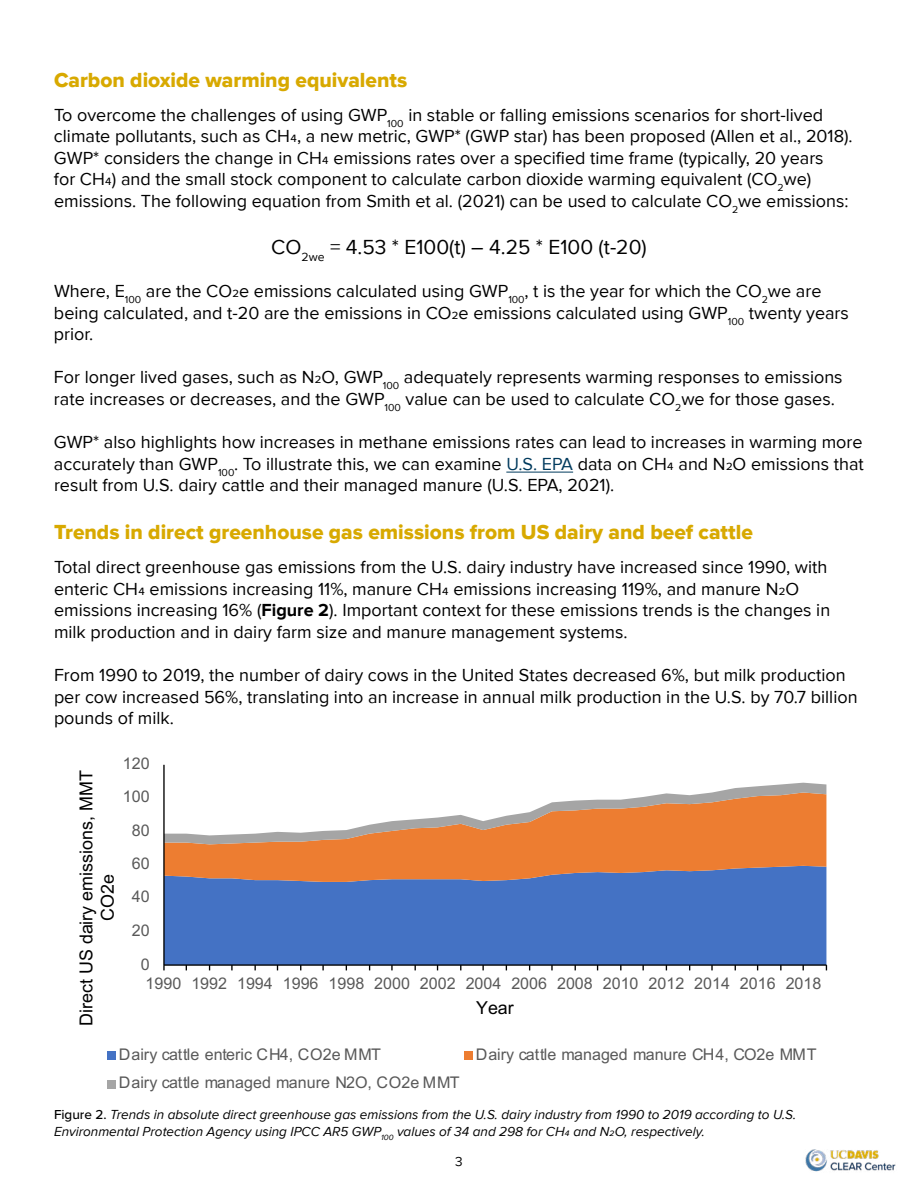
<style>
.page{position:relative;width:918px;height:1188px;background:#fff}
.page>*{position:absolute;margin:0;border:0;box-sizing:border-box;transform-origin:0 0}
.t1{font:21px "Proxima Nova Extrabld";color:#d8a900}
.t2{font:21px "Proxima Nova";color:#000}
.t3{font:18px/21.6px "Proxima Nova";color:#000}
.t4{font:17.85px/21.5px "Arial";color:#000;text-align:center}
.t5{font:16.05px "Arial";color:#595959}
.t6{font:italic 13.5px/16.2px "Proxima Nova";color:#000}
.t7{font:13.5px "Proxima Nova";color:#000}
.s1{color:#003a5d}
.s2{font-weight:700}
.s3{font-weight:500;font-style:normal}
</style>
<div class="page">
<hr style="left:506px;top:472px;width:67px;height:1px;background:#003a5d">
<div style="left:165px;top:882px;width:661px;height:82px;background:#4472c4"></div>
<svg style="left:165px;top:844px;width:661px;height:38px;background:#d17b4a"></svg>
<svg style="left:165px;top:783px;width:661px;height:61px"></svg>
<hr style="left:163px;top:765px;width:2px;height:200px;background:#000">
<hr style="left:164px;top:964px;width:662px;height:2px;background:#000">
<div style="left:108px;top:1052px;width:8px;height:8px;background:#4472c4"></div>
<div style="left:464px;top:1052px;width:8px;height:8px;background:#ed7d31"></div>
<div style="left:108px;top:1080px;width:8px;height:8px;background:#a5a5a5"></div>
<img style="left:805px;top:1149px;width:91px;height:23px">
<p class="t1" style="left:54px;top:68px;width:355px">Carbon dioxide warming equivalents</p>
<p class="t3" style="left:54px;top:104px;width:800px">To overcome the challenges of using GWP<sub>100</sub> in stable or falling emissions scenarios for short-lived climate pollutants, such as CH4, a new metric, GWP* (GWP star) has been proposed (Allen et al., 2018).<br>GWP* considers the change in CH4 emissions rates over a specified time frame (typically, 20 years<br>for CH4) and the small stock component to calculate carbon dioxide warming equivalent (CO<sub>2</sub>we) emissions. The following equation from Smith et al. (2021) can be used to calculate CO<sub>2</sub>we emissions:</p>
<p class="t2" style="left:271px;top:235px;width:377px">CO<sub>2we</sub> = 4.53 * E100(t) – 4.25 * E100 (t-20)</p>
<p class="t3" style="left:54px;top:281px;width:796px">Where, E<sub>100</sub> are the CO2e emissions calculated using GWP<sub>100</sub>, t is the year for which the CO<sub>2</sub>we are being calculated, and t-20 are the emissions in CO2e emissions calculated using GWP<sub>100</sub> twenty years prior.</p>
<p class="t3" style="left:54px;top:367px;width:790px">For longer lived gases, such as N2O, GWP<sub>100</sub> adequately represents warming responses to emissions rate increases or decreases, and the GWP<sub>100</sub> value can be used to calculate CO<sub>2</sub>we for those gases.</p>
<p class="t3" style="left:54px;top:432px;width:811px;text-align:justify">GWP* also highlights how increases in methane emissions rates can lead to increases in warming more accurately than GWP<sub>100</sub>. To illustrate this, we can examine <span class="s1">U.S. EPA</span> data on CH4 and N2O emissions that result from U.S. dairy cattle and their managed manure (U.S. EPA, 2021).</p>
<p class="t1" style="left:54px;top:520px;width:700px">Trends in direct greenhouse gas emissions from US dairy and beef cattle</p>
<p class="t3" style="left:54px;top:556px;width:778px">Total direct greenhouse gas emissions from the U.S. dairy industry have increased since 1990, with enteric CH4 emissions increasing 11%, manure CH4 emissions increasing 119%, and manure N2O emissions increasing 16% (<span class="s2">Figure 2</span>). Important context for these emissions trends is the changes in milk production and in dairy farm size and manure management systems.</p>
<p class="t3" style="left:54px;top:664px;width:805px">From 1990 to 2019, the number of dairy cows in the United States decreased 6%, but milk production per cow increased 56%, translating into an increase in annual milk production in the U.S. by 70.7 billion pounds of milk.</p>
<p class="t4" style="left:75px;top:1026px;width:257px;rotate:-90deg">Direct US dairy emissions, MMT<br>CO2e</p>
<p class="t5" style="left:123px;top:753px;width:28px">120</p>
<p class="t5" style="left:123px;top:786px;width:28px">100</p>
<p class="t5" style="left:132px;top:820px;width:19px">80</p>
<p class="t5" style="left:132px;top:853px;width:19px">60</p>
<p class="t5" style="left:132px;top:886px;width:19px">40</p>
<p class="t5" style="left:132px;top:920px;width:19px">20</p>
<p class="t5" style="left:141px;top:953px;width:10px">0</p>
<p class="t5" style="left:146px;top:972px;width:677px">1990 1992 1994 1996 1998 2000 2002 2004 2006 2008 2010 2012 2014 2016 2018</p>
<p class="t4" style="left:476px;top:997px;width:39px">Year</p>
<p class="t5" style="left:119px;top:1043px;width:263px">Dairy cattle enteric CH4, CO2e MMT</p>
<p class="t5" style="left:476px;top:1043px;width:342px">Dairy cattle managed manure CH4, CO2e MMT</p>
<p class="t5" style="left:119px;top:1072px;width:342px">Dairy cattle managed manure N2O, CO2e MMT</p>
<p class="t6" style="left:54px;top:1107px;width:744px"><span class="s3">Figure 2.</span> Trends in absolute direct greenhouse gas emissions from the U.S. dairy industry from 1990 to 2019 according to U.S.<br>Environmental Protection Agency using IPCC AR5 GWP<sub>100</sub> values of 34 and 298 for CH4 and N2O, respectively.</p>
<p class="t7" style="left:455px;top:1154px;width:9px">3</p>
</div>
